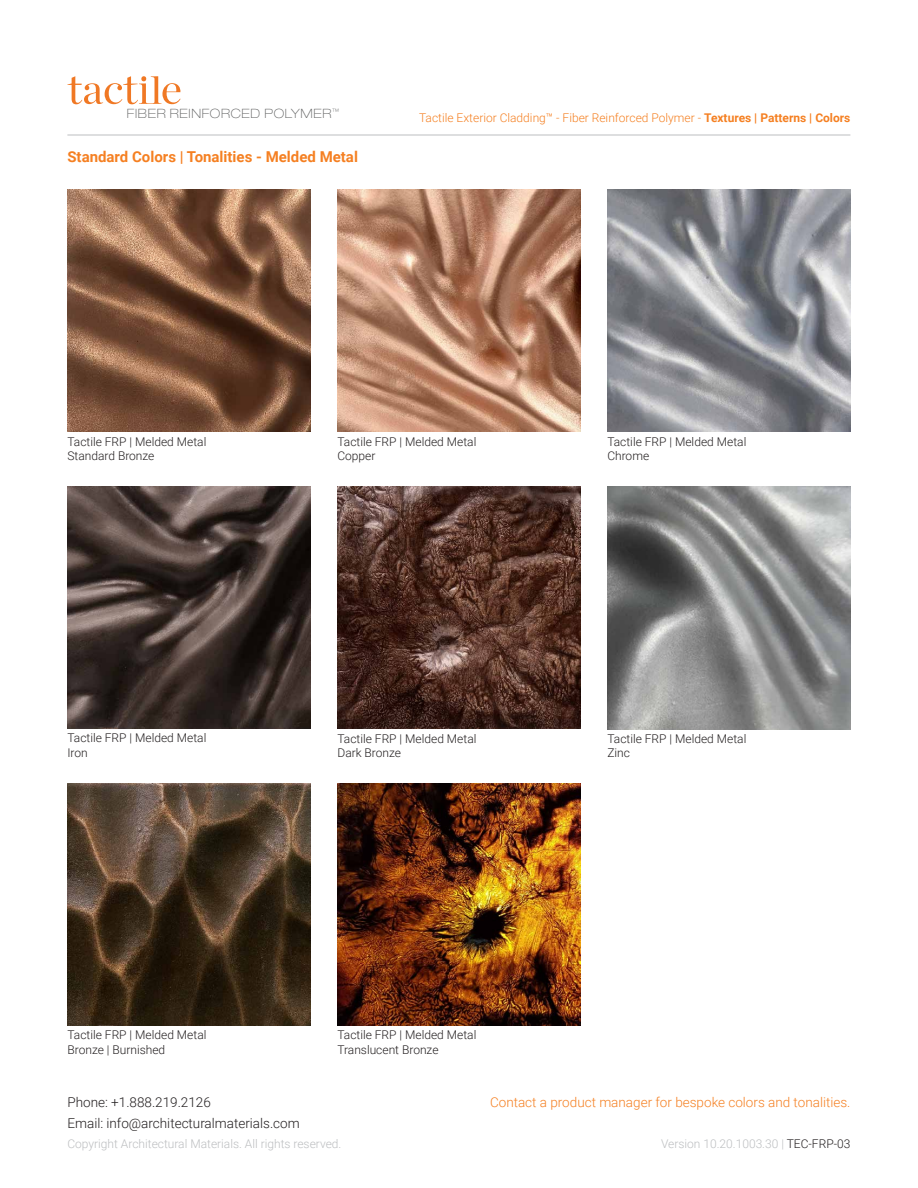
<style>
.page{position:relative;width:918px;height:1188px;background:#fff}
.page>*{position:absolute;margin:0;border:0;box-sizing:border-box;transform-origin:0 0}
.t1{font:700 15px "Roboto";color:#f58022}
.t2{font:300 13.5px "Roboto";color:#231f20}
.t3{font:300 13.5px "Roboto";color:#f58022}
.t4{font:100 expanded 12.9px "Helvetica Neue";letter-spacing:.05em;color:#606161}
.t5{font:300 12px/14.4px "Roboto";color:#231f20}
.t6{font:300 12px "Roboto";color:#bcbec0}
.t7{font:300 12px "Roboto";color:#f58022}
.s1{font-weight:700}
.s2{color:#231f20}
</style>
<div class="page">
<img style="left:607px;top:189px;width:243px;height:243px">
<img style="left:337px;top:189px;width:243px;height:243px">
<img style="left:67px;top:189px;width:243px;height:243px">
<img style="left:67px;top:783px;width:243px;height:243px">
<img style="left:338px;top:783px;width:242px;height:243px">
<svg style="left:67px;top:76px;width:114px;height:28px"></svg>
<hr style="left:67px;top:135px;width:783px;height:1px;background:#bcbec0">
<img style="left:68px;top:486px;width:242px;height:243px">
<img style="left:338px;top:486px;width:243px;height:243px">
<img style="left:608px;top:486px;width:243px;height:243px">
<p class="t4" style="left:127px;top:106px;width:214px">FIBER REINFORCED POLYMER<sup>™</sup></p>
<p class="t7" style="left:419px;top:109px;width:433px">Tactile Exterior Cladding™ - Fiber Reinforced Polymer - <span class="s1">Textures | Patterns | Colors</span></p>
<p class="t1" style="left:67px;top:146px;width:292px">Standard Colors | Tonalities - Melded Metal</p>
<p class="t5" style="left:67px;top:434px;width:141px">Tactile FRP | Melded Metal<br>Standard Bronze</p>
<p class="t5" style="left:337px;top:434px;width:141px">Tactile FRP | Melded Metal<br>Copper</p>
<p class="t5" style="left:607px;top:434px;width:141px">Tactile FRP | Melded Metal<br>Chrome</p>
<p class="t5" style="left:67px;top:731px;width:141px">Tactile FRP | Melded Metal<br>Iron</p>
<p class="t5" style="left:337px;top:731px;width:141px">Tactile FRP | Melded Metal<br>Dark Bronze</p>
<p class="t5" style="left:607px;top:731px;width:141px">Tactile FRP | Melded Metal<br>Zinc</p>
<p class="t5" style="left:67px;top:1028px;width:141px">Tactile FRP | Melded Metal<br>Bronze | Burnished</p>
<p class="t5" style="left:337px;top:1028px;width:141px">Tactile FRP | Melded Metal<br>Translucent Bronze</p>
<p class="t2" style="left:67px;top:1093px;width:145px">Phone: +1.888.219.2126</p>
<p class="t3" style="left:490px;top:1093px;width:362px">Contact a product manager for bespoke colors and tonalities.</p>
<p class="t2" style="left:67px;top:1114px;width:234px">Email: info@architecturalmaterials.com</p>
<p class="t6" style="left:67px;top:1135px;width:276px">Copyright Architectural Materials. All rights reserved.</p>
<p class="t6" style="left:661px;top:1135px;width:191px">Version 10.20.1003.30 | <span class="s2">TEC-FRP-03</span></p>
</div>
